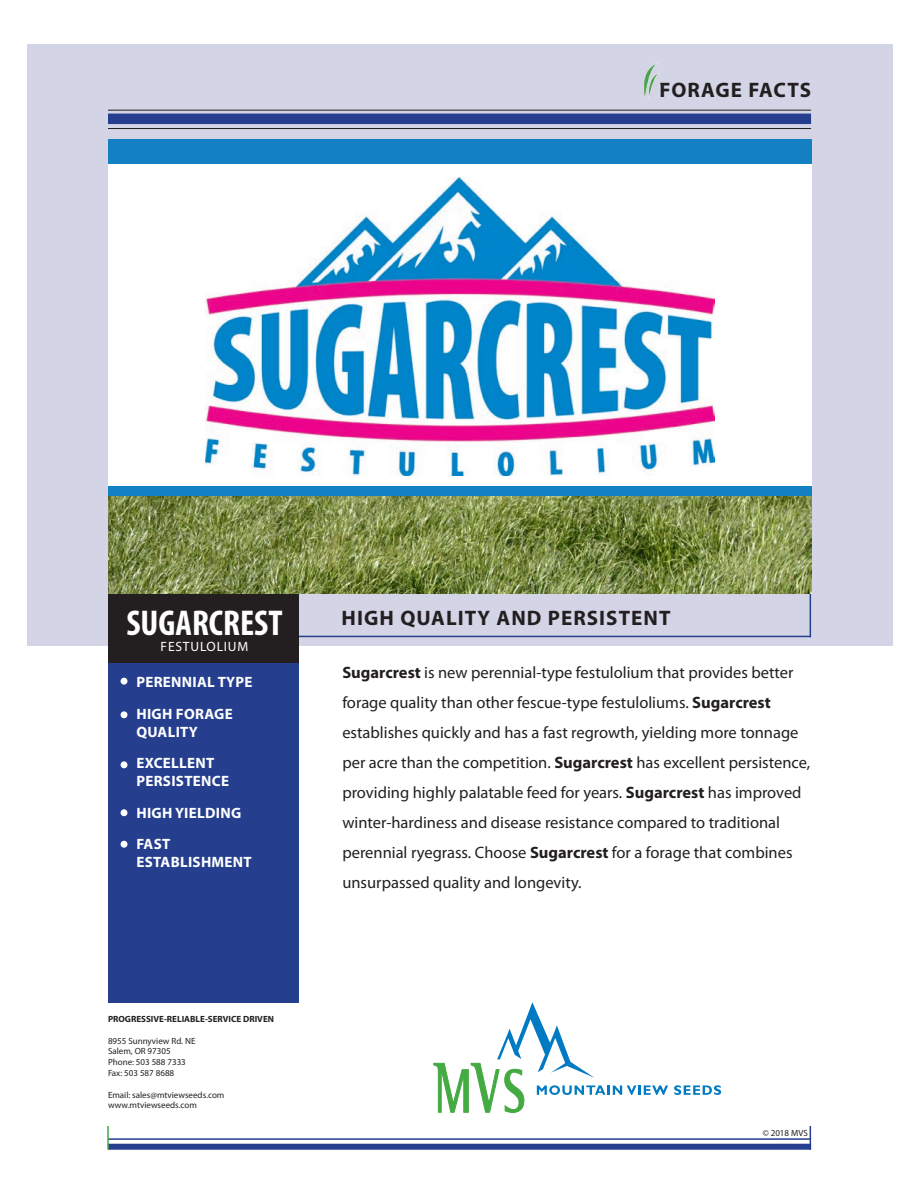
<style>
.page{position:relative;width:918px;height:1188px;background:#fff}
.page>*{position:absolute;margin:0;border:0;box-sizing:border-box;transform-origin:0 0}
.t1{font:700 condensed 36px "Myriad Pro";color:#fff}
.t2{font:700 21px "Myriad Pro";letter-spacing:.05em;color:#231f20}
.t3{font:16.5px/30px "Myriad Pro";color:#231f20}
.t4{font:700 15px/18px "Myriad Pro";letter-spacing:.02em;color:#fff}
.t5{font:13.5px "Myriad Pro";letter-spacing:.06em;color:#fff}
.t6{font:9px/10.8px "Myriad Pro";color:#231f20}
.t7{font:700 9px "Myriad Pro";color:#231f20}
.s1{font-weight:700}
</style>
<div class="page">
<div style="left:27px;top:44px;width:865px;height:602px;background:#d4d4e7"></div>
<div style="left:108px;top:162px;width:703px;height:324px;background:#fff"></div>
<div style="left:108px;top:139px;width:703px;height:25px;background:#1480c4"></div>
<div style="left:108px;top:486px;width:703px;height:11px;background:#1480c4"></div>
<hr style="left:290px;top:636px;width:521px;height:1px;background:#253f8e">
<hr style="left:810px;top:590px;width:1px;height:47px;background:#253f8e">
<div style="left:108px;top:594px;width:190px;height:69px;background:#231f20"></div>
<div style="left:108px;top:663px;width:190px;height:339px;background:#253f8e"></div>
<hr style="left:108px;top:110px;width:703px;height:1px;background:#231f20">
<hr style="left:108px;top:128px;width:703px;height:1px;background:#231f20">
<div style="left:108px;top:114px;width:703px;height:10px;background:#253f8e"></div>
<img style="left:206px;top:178px;width:508px;height:298px">
<div style="left:108px;top:1144px;width:703px;height:6px;background:#253f8e"></div>
<hr style="left:108px;top:1138px;width:703px;height:2px;background:#253f8e">
<hr style="left:107px;top:1126px;width:2px;height:24px;background:#44a947">
<svg style="left:810px;top:1126px;width:1px;height:24px"></svg>
<div style="left:121px;top:678px;width:6px;height:7px;border:2px solid #fff;border-radius:50%"></div>
<div style="left:121px;top:711px;width:6px;height:7px;border:2px solid #fff;border-radius:50%"></div>
<div style="left:121px;top:761px;width:6px;height:7px;border:2px solid #fff;border-radius:50%"></div>
<img style="left:643px;top:63px;width:16px;height:36px">
<div style="left:121px;top:809px;width:6px;height:7px;border:2px solid #fff;border-radius:50%"></div>
<img style="left:108px;top:497px;width:703px;height:97px">
<svg style="left:674px;top:1085px;width:47px;height:10px"></svg>
<svg style="left:434px;top:1002px;width:234px;height:111px"></svg>
<div style="left:121px;top:841px;width:6px;height:7px;border:2px solid #fff;border-radius:50%"></div>
<p class="t2" style="left:659px;top:76px;width:153px">FORAGE FACTS</p>
<p class="t1" style="left:126px;top:601px;width:158px">SUGARCREST</p>
<p class="t5" style="left:161px;top:639px;width:89px">FESTULOLIUM</p>
<p class="t4" style="left:136px;top:672px;width:117px">PERENNIAL TYPE</p>
<p class="t4" style="left:136px;top:704px;width:98px">HIGH FORAGE<br>QUALITY</p>
<p class="t4" style="left:136px;top:753px;width:94px">EXCELLENT<br>PERSISTENCE</p>
<p class="t4" style="left:136px;top:803px;width:106px">HIGH YIELDING</p>
<p class="t4" style="left:136px;top:834px;width:117px">FAST<br>ESTABLISHMENT</p>
<p class="t7" style="left:108px;top:1013px;width:168px">PROGRESSIVE-RELIABLE-SERVICE DRIVEN</p>
<p class="t6" style="left:108px;top:1035px;width:89px">8955 Sunnyview Rd. NE</p>
<p class="t6" style="left:108px;top:1046px;width:79px">Salem, OR 97305<br>Phone: 503 588 7333</p>
<p class="t6" style="left:108px;top:1068px;width:68px">Fax: 503 587 8688</p>
<p class="t6" style="left:108px;top:1089px;width:118px">Email: sales@mtviewseeds.com</p>
<p class="t6" style="left:108px;top:1100px;width:91px">www.mtviewseeds.com</p>
<p class="t2" style="left:342px;top:604px;width:330px">HIGH QUALITY AND PERSISTENT</p>
<p class="t3" style="left:342px;top:658px;width:469px"><span class="s1">Sugarcrest</span> is new perennial-type festulolium that provides better forage quality than other fescue-type festuloliums. <span class="s1">Sugarcrest </span>establishes quickly and has a fast regrowth, yielding more tonnage per acre than the competition. <span class="s1">Sugarcrest</span> has excellent persistence, providing highly palatable feed for years. <span class="s1">Sugarcrest</span> has improved winter-hardiness and disease resistance compared to traditional perennial ryegrass. Choose <span class="s1">Sugarcrest</span> for a forage that combines unsurpassed quality and longevity.</p>
<p class="t6" style="left:763px;top:1128px;width:47px">© 2018 MVS</p>
</div>
